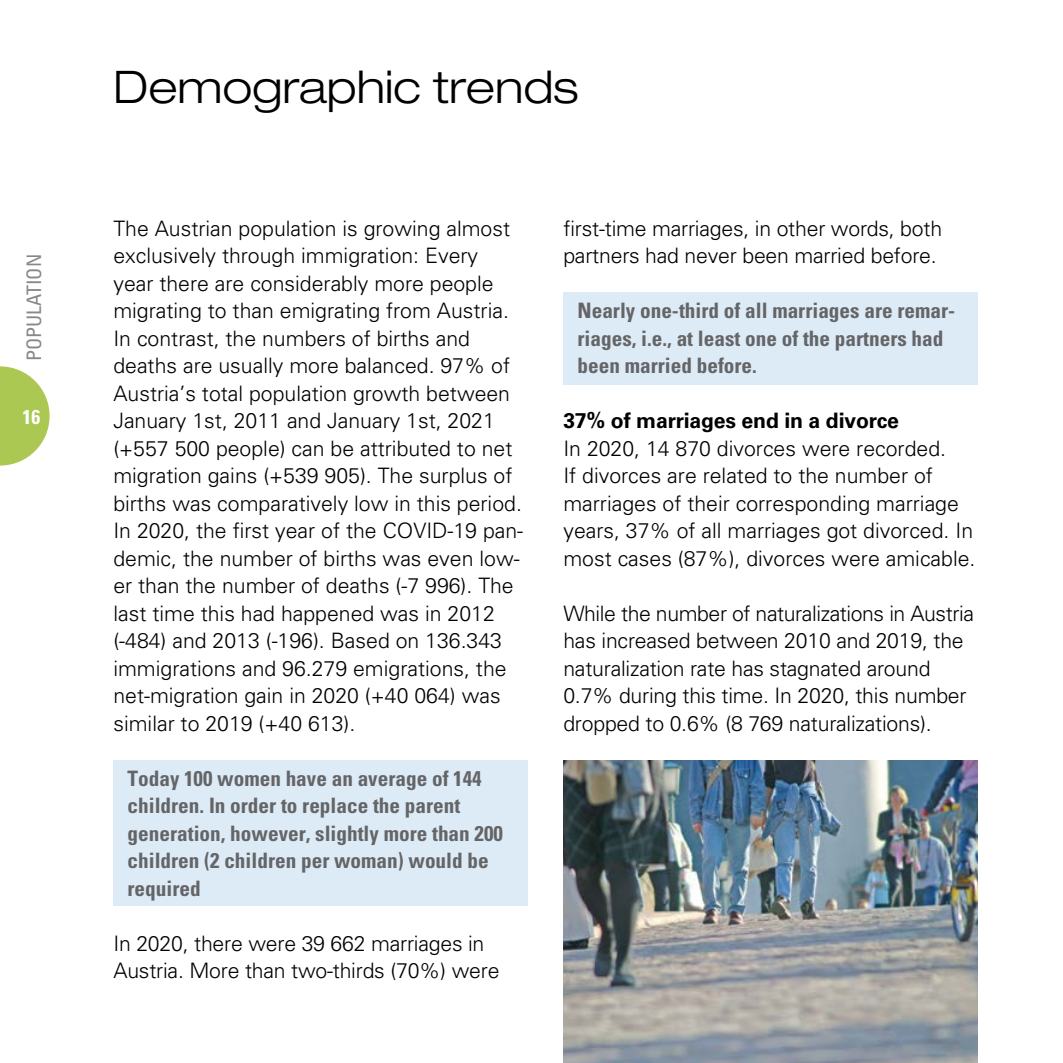
<style>
.page{position:relative;width:1063px;height:1063px;background:#fff}
.page>*{position:absolute;margin:0;border:0;box-sizing:border-box;transform-origin:0 0}
.t1{font:300 expanded 45px "Helvetica Neue LT Std";color:#000}
.p-Fließtext_Abstand{font:300 21.25px/27.5px "Univers";color:#000}
.t2{font:700 condensed 21.25px/27.5px "Univers";color:#646567}
.p-Fließtext{font:300 21.25px/27.5px "Univers";letter-spacing:-.01em;color:#000}
.p-Zwischenheadline{font:700 21.25px "Univers";letter-spacing:-.01em;color:#000}
.t3{font:condensed 20px "Univers";color:#87888a}
.t4{font:700 condensed 20px "Univers";color:#fff}
</style>
<div class="page">
<svg style="left:0;top:366px;width:50px;height:100px"></svg>
<div style="left:563px;top:292px;width:415px;height:92px;background:#ddebf7"></div>
<div style="left:113px;top:760px;width:415px;height:146px;background:#ddebf7"></div>
<img style="left:563px;top:761px;width:415px;height:302px">
<p class="t3" style="left:21px;top:361px;width:109px;rotate:-90deg">POPULATION</p>
<p class="t4" style="left:23px;top:404px;width:19px">16</p>
<h2 class="t1" style="left:113px;top:60px;width:467px">Demographic trends</h2>
<p class="p-Fließtext_Abstand" style="left:113px;top:215px;width:411px">The Austrian population is growing almost exclusively through immigration: Every year there are considerably more people migrating to than emigrating from Austria.<br>In contrast, the numbers of births and deaths are usually more balanced. 97% of Austria’s total population growth between January 1st, 2011 and January 1st, 2021 (+557 500 people) can be attributed to net migration gains (+539 905). The surplus of births was comparatively low in this period.<br>In 2020, the first year of the COVID-19 pan&shy;demic, the number of births was even low&shy;er than the number of deaths (-7 996). The last time this had happened was in 2012 (-484) and 2013 (-196). Based on 136.343 immigrations and 96.279 emigrations, the net-migration gain in 2020 (+40 064) was similar to 2019 (+40 613).</p>
<p class="t2" style="left:128px;top:764px;width:377px">Today 100 women have an average of 144 children. In order to replace the parent generation, however, slightly more than 200 children (2 children per woman) would be required</p>
<p class="p-Fließtext_Abstand" style="left:113px;top:930px;width:388px">In 2020, there were 39 662 marriages in<br>Austria. More than two-thirds (70%) were</p>
<p class="p-Fließtext_Abstand" style="left:563px;top:215px;width:380px">first-time marriages, in other words, both partners had never been married before.</p>
<p class="t2" style="left:578px;top:297px;width:379px">Nearly one-third of all marriages are remar&shy;riages, i.e., at least one of the partners had been married before.</p>
<p class="p-Zwischenheadline" style="left:563px;top:408px;width:337px">37% of marriages end in a divorce</p>
<p class="p-Fließtext_Abstand" style="left:563px;top:435px;width:414px">In 2020, 14 870 divorces were recorded.<br>If divorces are related to the number of marriages of their corresponding marriage years, 37% of all marriages got divorced. In most cases (87%), divorces were amicable.</p>
<p class="p-Fließtext" style="left:563px;top:600px;width:412px">While the number of naturalizations in Austria has increased between 2010 and 2019, the naturalization rate has stagnated around 0.7% during this time. In 2020, this number dropped to 0.6% (8 769 naturalizations).</p>
</div>
